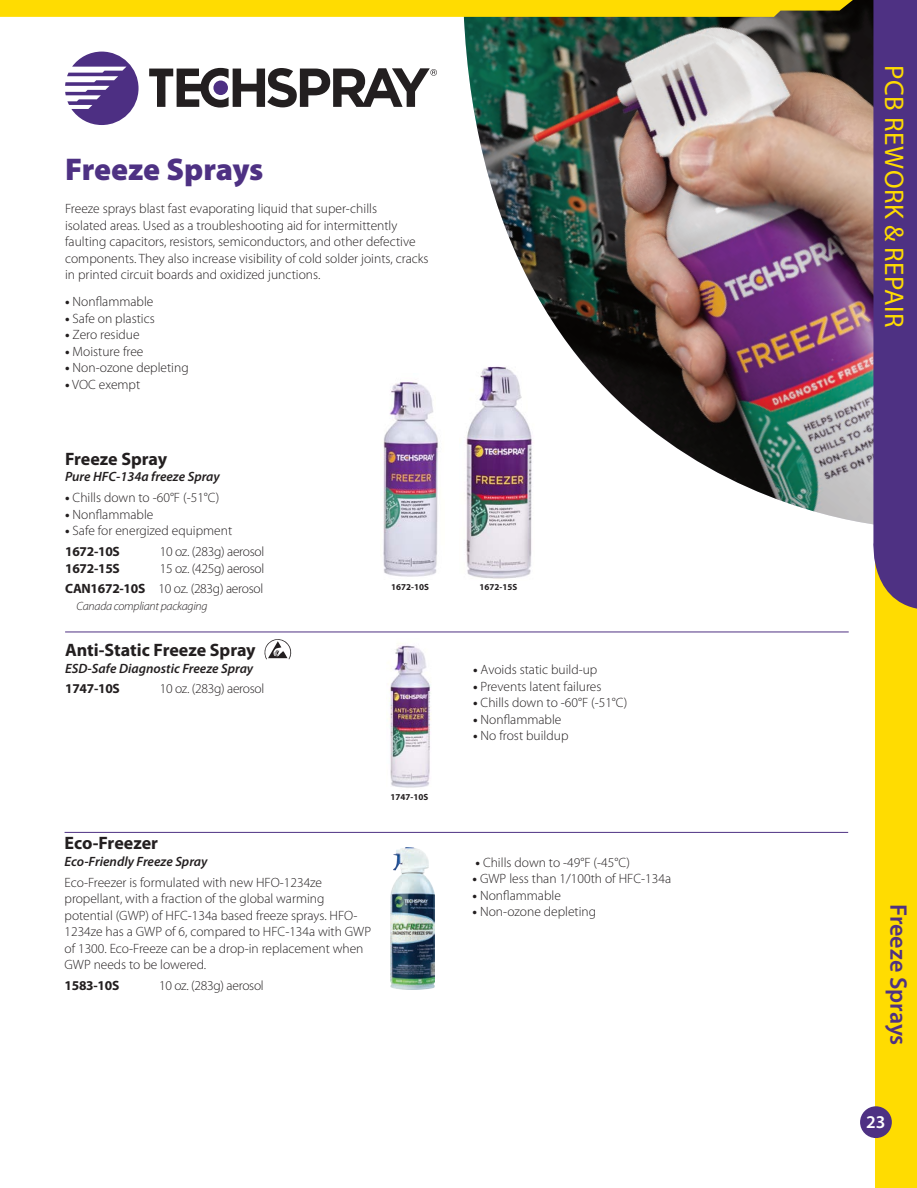
<style>
.page{position:relative;width:917px;height:1188px;background:#fff}
.page>*{position:absolute;margin:0;border:0;box-sizing:border-box;transform-origin:0 0}
.A_Product_Name{font:900 31.5px "Myriad Pro";letter-spacing:-.01em;color:#4e3183}
.t1{font:27px "Myriad Pro";letter-spacing:.02em;color:#ffdc01}
.t2{font:600 24px "Myriad Pro";letter-spacing:-.01em;color:#4e3183}
.A_Product_Name-2{font:700 18px "Myriad Pro";letter-spacing:-.005em;color:#231f20}
.t3{font:600 18px "Myriad Pro";color:#fff}
.C_Body_Text{font:300 13.5px/16.5px "Myriad Pro";color:#231f20}
.D_Product_Features_B{font:300 13.5px "Myriad Pro";color:#231f20}
.G_Product_SKU___Size{font:300 13.5px "Myriad Pro";letter-spacing:-.02em;color:#231f20}
.B_Product_Descriptor{font:italic 600 13.5px "Myriad Pro";color:#231f20}
.G_Product_SKU___Size-2{font:700 13.5px "Myriad Pro";letter-spacing:-.02em;color:#231f20}
.C_Body_Text-2{font:300 13.5px "Myriad Pro";letter-spacing:-.02em;color:#231f20}
.C_Body_Text-3{font:700 13.5px "Myriad Pro";letter-spacing:-.02em;color:#231f20}
.G_Product_SKU___Size-3{font:italic 300 12px "Myriad Pro";letter-spacing:-.02em;color:#231f20}
.H_Product_Caption_SK{font:700 9px "Myriad Pro";color:#231f20}
.s1{font-weight:700}
</style>
<div class="page">
<div style="left:875px;top:0;width:41px;height:1188px;background:#ffdc01"></div>
<div style="left:859px;top:1106px;width:32px;height:32px;background:#4e3183;border-radius:50%"></div>
<hr style="left:65px;top:832px;width:783px;height:1px;background:#4e3183">
<img style="left:391px;top:848px;width:43px;height:141px">
<img style="left:389px;top:643px;width:42px;height:145px">
<hr style="left:65px;top:631px;width:783px;height:1px;background:#4e3183">
<svg style="left:264px;top:639px;width:27px;height:20px"></svg>
<img style="left:0;top:0;width:917px;height:610px">
<p class="A_Product_Name" style="left:65px;top:148px;width:200px">Freeze Sprays</p>
<p class="C_Body_Text" style="left:65px;top:200px;width:365px">Freeze sprays blast fast evaporating liquid that super-chills<br>isolated areas. Used as a troubleshooting aid for intermittently faulting capacitors, resistors, semiconductors, and other defective components. They also increase visibility of cold solder joints, cracks in printed circuit boards and oxidized junctions.</p>
<p class="D_Product_Features_B" style="left:65px;top:293px;width:90px"><span class="s1">•</span> Nonflammable</p>
<p class="D_Product_Features_B" style="left:65px;top:310px;width:91px"><span class="s1">•</span> Safe on plastics</p>
<p class="D_Product_Features_B" style="left:65px;top:326px;width:76px"><span class="s1">•</span> Zero residue</p>
<p class="D_Product_Features_B" style="left:65px;top:343px;width:80px"><span class="s1">•</span> Moisture free</p>
<p class="D_Product_Features_B" style="left:65px;top:359px;width:125px"><span class="s1">•</span> Non-ozone depleting</p>
<p class="D_Product_Features_B" style="left:65px;top:376px;width:77px"><span class="s1">•</span> VOC exempt</p>
<p class="A_Product_Name-2" style="left:65px;top:447px;width:104px">Freeze Spray</p>
<p class="B_Product_Descriptor" style="left:65px;top:468px;width:156px">Pure HFC-134a freeze Spray</p>
<p class="D_Product_Features_B" style="left:65px;top:490px;width:156px"><span class="s1">•</span> Chills down to -60°F (-51°C)</p>
<p class="D_Product_Features_B" style="left:65px;top:506px;width:90px"><span class="s1">•</span> Nonflammable</p>
<p class="D_Product_Features_B" style="left:65px;top:523px;width:168px"><span class="s1">•</span> Safe for energized equipment</p>
<p class="G_Product_SKU___Size-2" style="left:65px;top:543px;width:56px">1672-10S</p>
<p class="G_Product_SKU___Size" style="left:160px;top:543px;width:106px">10 oz. (283g) aerosol</p>
<p class="G_Product_SKU___Size-2" style="left:65px;top:559px;width:56px">1672-15S</p>
<p class="G_Product_SKU___Size" style="left:160px;top:560px;width:106px">15 oz. (425g) aerosol</p>
<p class="G_Product_SKU___Size" style="left:65px;top:581px;width:199px"><span class="s1">CAN1672-10S</span> 10 oz. (283g) aerosol</p>
<p class="G_Product_SKU___Size-3" style="left:77px;top:599px;width:132px">Canada compliant packaging</p>
<p class="A_Product_Name-2" style="left:65px;top:638px;width:192px">Anti-Static Freeze Spray</p>
<p class="B_Product_Descriptor" style="left:65px;top:659px;width:190px">ESD-Safe Diagnostic Freeze Spray</p>
<p class="G_Product_SKU___Size-2" style="left:65px;top:680px;width:56px">1747-10S</p>
<p class="G_Product_SKU___Size" style="left:160px;top:681px;width:106px">10 oz. (283g) aerosol</p>
<p class="A_Product_Name-2" style="left:65px;top:831px;width:95px">Eco-Freezer</p>
<p class="B_Product_Descriptor" style="left:65px;top:852px;width:144px">Eco-Friendly Freeze Spray</p>
<p class="C_Body_Text" style="left:65px;top:874px;width:308px">Eco-Freezer is formulated with new HFO-1234ze propellant, with a fraction of the global warming potential (GWP) of HFC-134a based freeze sprays. HFO-1234ze has a GWP of 6, compared to HFC-134a with GWP of 1300. Eco-Freeze can be a drop-in replacement when GWP needs to be lowered.</p>
<p class="C_Body_Text-3" style="left:65px;top:976px;width:56px">1583-10S</p>
<p class="C_Body_Text-2" style="left:159px;top:977px;width:106px">10 oz. (283g) aerosol</p>
<p class="H_Product_Caption_SK" style="left:391px;top:581px;width:39px">1672-10S</p>
<p class="H_Product_Caption_SK" style="left:479px;top:581px;width:39px">1672-15S</p>
<p class="H_Product_Caption_SK" style="left:390px;top:791px;width:39px">1747-10S</p>
<p class="D_Product_Features_B" style="left:473px;top:661px;width:126px"><span class="s1">•</span> Avoids static build-up</p>
<p class="D_Product_Features_B" style="left:473px;top:678px;width:130px"><span class="s1">•</span> Prevents latent failures</p>
<p class="D_Product_Features_B" style="left:473px;top:694px;width:156px"><span class="s1">•</span> Chills down to -60°F (-51°C)</p>
<p class="D_Product_Features_B" style="left:473px;top:711px;width:90px"><span class="s1">•</span> Nonflammable</p>
<p class="D_Product_Features_B" style="left:473px;top:727px;width:97px"><span class="s1">•</span> No frost buildup</p>
<p class="C_Body_Text" style="left:475px;top:854px;width:156px"><span class="s1">•</span> Chills down to -49°F (-45°C)</p>
<p class="D_Product_Features_B" style="left:472px;top:871px;width:200px"><span class="s1">•</span> GWP less than 1/100th of HFC-134a</p>
<p class="D_Product_Features_B" style="left:472px;top:887px;width:90px"><span class="s1">•</span> Nonflammable</p>
<p class="D_Product_Features_B" style="left:472px;top:904px;width:125px"><span class="s1">•</span> Non-ozone depleting</p>
<p class="t1" style="left:910px;top:65px;width:263px;rotate:90deg">PCB REWORK &amp; REPAIR</p>
<p class="t2" style="left:913px;top:904px;width:143px;rotate:90deg">Freeze Sprays</p>
<p class="t3" style="left:866px;top:1110px;width:21px">23</p>
</div>
